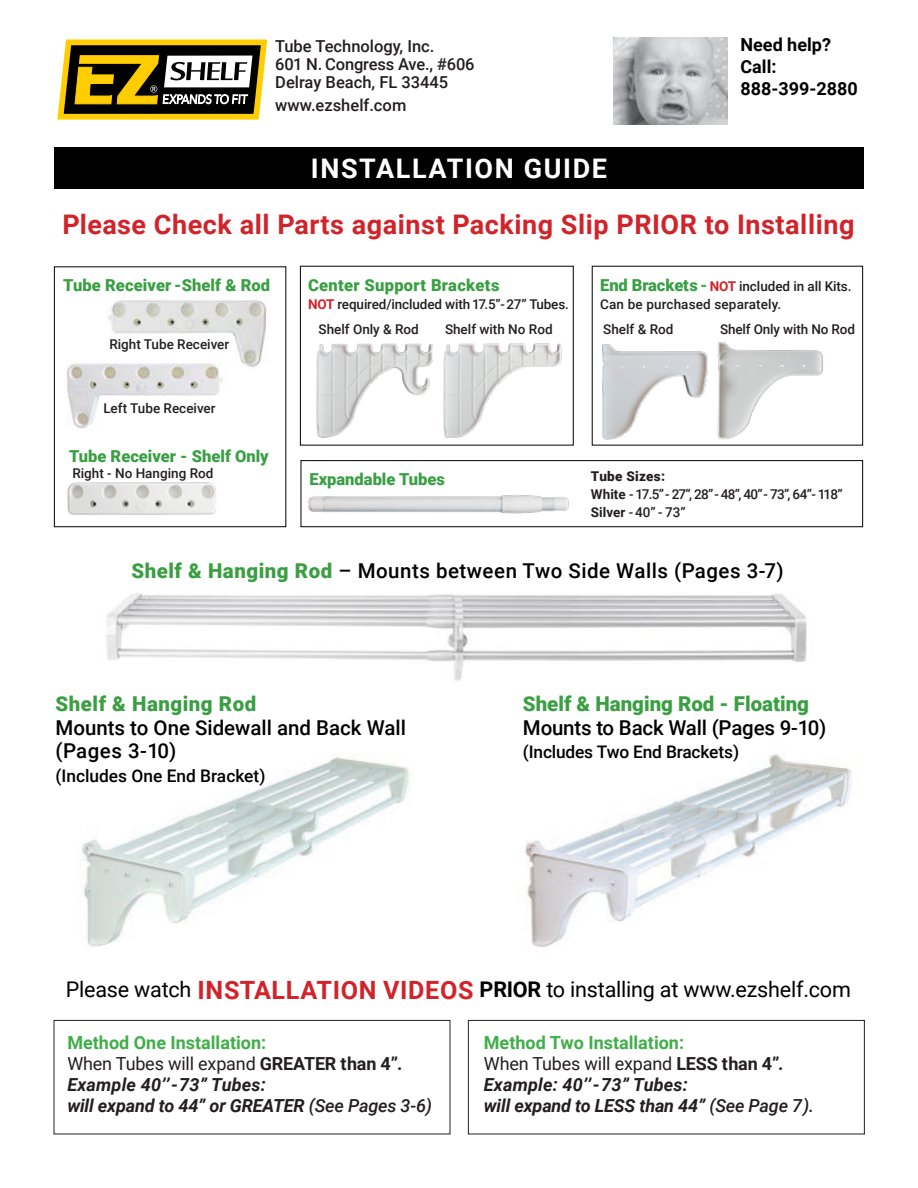
<style>
.page{position:relative;width:918px;height:1188px;background:#fff}
.page>*{position:absolute;margin:0;border:0;box-sizing:border-box;transform-origin:0 0}
.t1{font:700 27px "Roboto";letter-spacing:.02em;color:#d1232a}
.t2{font:700 27px "Roboto";letter-spacing:.06em;color:#fff}
.t3{font:21.6px "Roboto";letter-spacing:-.01em;color:#010101}
.t4{font:500 20.4px "Roboto";color:#010101}
.t5{font:500 20.4px "Roboto";letter-spacing:.025em;color:#010101}
.t6{font:900 20.4px "Roboto";color:#399f42}
.t7{font:900 20.4px "Roboto";letter-spacing:.025em;color:#399f42}
.t8{font:italic 700 18px "Roboto";letter-spacing:-.01em;color:#231f20}
.t9{font:18px "Roboto";letter-spacing:-.01em;color:#231f20}
.t10{font:700 18px "Roboto";color:#40ae49}
.t11{font:italic 700 18px "Roboto";letter-spacing:.01em;color:#231f20}
.t12{font:700 18px "Roboto";color:#010101}
.t13{font:500 17.4px "Roboto";letter-spacing:-.01em;color:#010101}
.t14{font:900 16.5px "Roboto";letter-spacing:.005em;color:#399f42}
.t15{font:500 16.5px "Roboto";color:#231f20}
.t16{font:500 13.5px "Roboto";color:#231f20}
.t17{font:500 13.5px "Roboto";letter-spacing:-.05em;color:#231f20}
.t18{font:900 13.5px "Roboto";letter-spacing:.02em;color:#231f20}
.s1{font-weight:700;color:#d1232a}
.s2{font-weight:900;font-size:16.5px;color:#399f42}
.s3{font-weight:900;font-size:16.5px;color:#40ae49}
.s4{font-weight:700}
.s5{font-weight:900;color:#399f42}
.s6{font-weight:700;font-size:25.2px;color:#d1232a}
.s7{font-weight:500}
</style>
<div class="page">
<img style="left:108px;top:299px;width:159px;height:69px">
<img style="left:66px;top:361px;width:161px;height:68px">
<img style="left:525px;top:754px;width:326px;height:193px">
<svg style="left:57px;top:39px;width:211px;height:81px"></svg>
<img style="left:614px;top:38px;width:114px;height:87px">
<img style="left:106px;top:593px;width:701px;height:88px">
<img style="left:82px;top:756px;width:328px;height:191px">
<div style="left:54px;top:147px;width:809px;height:42px;background:#010101"></div>
<img style="left:316px;top:343px;width:117px;height:95px">
<img style="left:444px;top:343px;width:118px;height:95px">
<img style="left:602px;top:344px;width:106px;height:96px">
<img style="left:717px;top:342px;width:106px;height:98px">
<img style="left:308px;top:495px;width:261px;height:19px">
<div style="left:300px;top:266px;width:274px;height:180px;border:1px solid #010101"></div>
<div style="left:301px;top:460px;width:562px;height:67px;border:1px solid #010101"></div>
<div style="left:54px;top:266px;width:232px;height:261px;border:1px solid #010101"></div>
<img style="left:67px;top:482px;width:149px;height:33px">
<div style="left:54px;top:1020px;width:396px;height:114px;border:1px solid #231f20"></div>
<div style="left:468px;top:1020px;width:397px;height:114px;border:1px solid #231f20"></div>
<p class="t15" style="left:275px;top:35px;width:161px">Tube Technology, Inc.</p>
<p class="t15" style="left:275px;top:53px;width:201px">601 N. Congress Ave., #606</p>
<p class="t15" style="left:275px;top:71px;width:175px">Delray Beach, FL 33445</p>
<p class="t15" style="left:275px;top:93px;width:133px">www.ezshelf.com</p>
<p class="t2" style="left:311px;top:149px;width:298px">INSTALLATION GUIDE</p>
<p class="t12" style="left:741px;top:32px;width:92px">Need help?</p>
<p class="t12" style="left:741px;top:54px;width:38px">Call:</p>
<p class="t12" style="left:741px;top:76px;width:119px">888-399-2880</p>
<p class="t1" style="left:63px;top:205px;width:793px">Please Check all Parts against Packing Slip PRIOR to Installing</p>
<p class="t14" style="left:63px;top:274px;width:209px">Tube Receiver -Shelf &amp; Rod</p>
<p class="t16" style="left:109px;top:335px;width:121px">Right Tube Receiver</p>
<p class="t16" style="left:103px;top:399px;width:114px">Left Tube Receiver</p>
<p class="t14" style="left:69px;top:444px;width:201px">Tube Receiver - Shelf Only</p>
<p class="t16" style="left:72px;top:464px;width:143px">Right - No Hanging Rod</p>
<p class="t14" style="left:308px;top:274px;width:193px">Center Support Brackets</p>
<p class="t16" style="left:308px;top:295px;width:263px"><span class="s1">NOT</span> required/included with 17.5” - 27” Tubes.</p>
<p class="t16" style="left:600px;top:277px;width:253px"><span class="s2">End Brackets</span> <span class="s3">-</span> <span class="s1">NOT</span> included in all Kits.</p>
<p class="t16" style="left:600px;top:295px;width:183px">Can be purchased separately.</p>
<p class="t16" style="left:319px;top:320px;width:102px">Shelf Only &amp; Rod</p>
<p class="t16" style="left:603px;top:320px;width:72px">Shelf &amp; Rod</p>
<p class="t16" style="left:720px;top:320px;width:137px">Shelf Only with No Rod</p>
<p class="t16" style="left:445px;top:320px;width:109px">Shelf with No Rod</p>
<p class="t14" style="left:310px;top:468px;width:137px">Expandable Tubes</p>
<p class="t18" style="left:591px;top:466px;width:76px">Tube Sizes:</p>
<p class="t17" style="left:591px;top:484px;width:253px"><span class="s4">White</span> - 17.5” - 27”, 28” - 48”, 40” - 73”, 64”- 118”</p>
<p class="t16" style="left:591px;top:502px;width:96px"><span class="s4">Silver</span> - 40” - 73”</p>
<p class="t5" style="left:131px;top:557px;width:654px"><span class="s5">Shelf &amp; Hanging Rod</span> – Mounts between Two Side Walls (Pages 3-7)</p>
<p class="t7" style="left:56px;top:690px;width:202px">Shelf &amp; Hanging Rod</p>
<p class="t4" style="left:56px;top:713px;width:352px">Mounts to One Sidewall and Back Wall</p>
<p class="t4" style="left:56px;top:737px;width:122px">(Pages 3-10)</p>
<p class="t13" style="left:56px;top:764px;width:211px">(Includes One End Bracket)</p>
<p class="t6" style="left:523px;top:690px;width:288px">Shelf &amp; Hanging Rod - Floating</p>
<p class="t4" style="left:523px;top:713px;width:305px">Mounts to Back Wall (Pages 9-10)</p>
<p class="t13" style="left:523px;top:740px;width:218px">(Includes Two End Brackets)</p>
<p class="t3" style="left:66px;top:975px;width:787px">Please watch <span class="s6">INSTALLATION VIDEOS</span> <span class="s4">PRIOR</span> to installing at www.ezshelf.com</p>
<p class="t10" style="left:67px;top:1030px;width:200px">Method One Installation:</p>
<p class="t9" style="left:67px;top:1051px;width:337px">When Tubes will expand <span class="s4">GREATER than 4”.</span></p>
<p class="t11" style="left:67px;top:1072px;width:200px">Example 40’’ - 73” Tubes:</p>
<p class="t8" style="left:67px;top:1093px;width:366px">will expand to 44” or GREATER <span class="s7">(See Pages 3-6)</span></p>
<p class="t10" style="left:484px;top:1030px;width:202px">Method Two Installation:</p>
<p class="t9" style="left:484px;top:1051px;width:301px">When Tubes will expand <span class="s4">LESS than 4”.</span></p>
<p class="t11" style="left:484px;top:1072px;width:206px">Example: 40’’ - 73” Tubes:</p>
<p class="t8" style="left:484px;top:1093px;width:332px">will expand to LESS than 44” <span class="s7">(See Page 7).</span></p>
</div>
